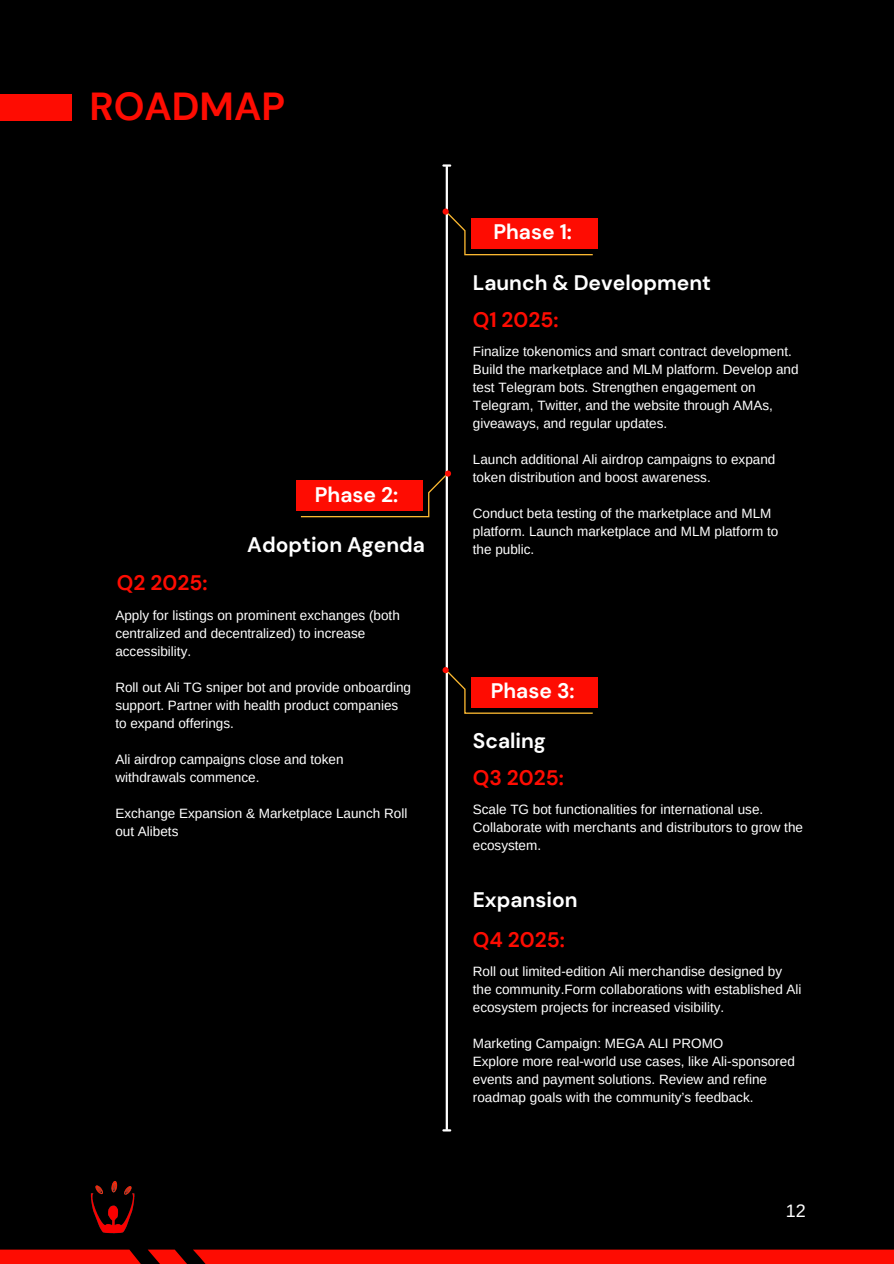
<style>
.page{position:relative;width:894px;height:1264px;background:#fff}
.page>*{position:absolute;margin:0;border:0;box-sizing:border-box;transform-origin:0 0}
.t1{font:700 39px "DM Sans";color:#fe0c02}
.t2{font:700 21px "DM Sans";color:#fff}
.t3{font:700 21px "DM Sans";color:#fe0c02}
.t4{font:18px "Arimo";color:#fff}
.t5{font:13.5px/18px "Arimo";color:#fff}
</style>
<div class="page">
<div style="left:0;top:0;width:893px;height:1263px;background:#000"></div>
<hr style="left:445px;top:166px;width:3px;height:963px;background:#fff">
<svg style="left:443px;top:164px;width:7px;height:3px"></svg>
<svg style="left:443px;top:1129px;width:7px;height:2px"></svg>
<svg style="left:442px;top:208px;width:151px;height:48px"></svg>
<div style="left:470px;top:218px;width:127px;height:31px;background:#fe0c02"></div>
<svg style="left:442px;top:667px;width:152px;height:47px"></svg>
<div style="left:470px;top:677px;width:127px;height:30px;background:#fe0c02"></div>
<svg style="left:300px;top:470px;width:151px;height:48px"></svg>
<div style="left:296px;top:480px;width:127px;height:31px;background:#fe0c02"></div>
<svg style="left:0;top:1249px;width:893px;height:14px;background:#e80a01"></svg>
<img style="left:90px;top:1181px;width:45px;height:52px">
<div style="left:0;top:94px;width:71px;height:26px;background:#fe0c02"></div>
<h1 class="t1" style="left:89px;top:81px;width:197px">ROADMAP</h1>
<p class="t2" style="left:315px;top:481px;width:85px">Phase 2:</p>
<p class="t2" style="left:247px;top:531px;width:179px">Adoption Agenda</p>
<h3 class="t3" style="left:117px;top:569px;width:92px">Q2 2025:</h3>
<h3 class="t5" style="left:115px;top:606px;width:286px">Apply for listings on prominent exchanges (both centralized and decentralized) to increase accessibility.</h3>
<h2 class="t5" style="left:115px;top:678px;width:297px">Roll out Ali TG sniper bot and provide onboarding support. Partner with health product companies to expand offerings.</h2>
<p class="t5" style="left:115px;top:750px;width:230px">Ali airdrop campaigns close and token withdrawals commence.</p>
<p class="t5" style="left:115px;top:804px;width:293px">Exchange Expansion &amp; Marketplace Launch Roll out Alibets</p>
<p class="t2" style="left:493px;top:218px;width:80px">Phase 1:</p>
<h3 class="t2" style="left:472px;top:269px;width:240px">Launch &amp; Development</h3>
<p class="t3" style="left:472px;top:306px;width:87px">Q1 2025:</p>
<h2 class="t5" style="left:472px;top:342px;width:320px">Finalize tokenomics and smart contract development.</h2>
<p class="t5" style="left:472px;top:360px;width:327px">Build the marketplace and MLM platform. Develop and test Telegram bots. Strengthen engagement on Telegram, Twitter, and the website through AMAs, giveaways, and regular updates.</p>
<p class="t5" style="left:472px;top:450px;width:304px">Launch additional Ali airdrop campaigns to expand token distribution and boost awareness.</p>
<p class="t5" style="left:472px;top:504px;width:307px">Conduct beta testing of the marketplace and MLM platform. Launch marketplace and MLM platform to the public.</p>
<p class="t2" style="left:490px;top:677px;width:85px">Phase 3:</p>
<h3 class="t2" style="left:472px;top:727px;width:74px">Scaling</h3>
<p class="t3" style="left:472px;top:764px;width:93px">Q3 2025:</p>
<p class="t5" style="left:472px;top:800px;width:292px">Scale TG bot functionalities for international use.</p>
<p class="t5" style="left:472px;top:818px;width:331px">Collaborate with merchants and distributors to grow the ecosystem.</p>
<h3 class="t2" style="left:472px;top:885px;width:106px">Expansion</h3>
<p class="t3" style="left:472px;top:925px;width:93px">Q4 2025:</p>
<h3 class="t5" style="left:472px;top:961px;width:330px">Roll out limited-edition Ali merchandise designed by the community.Form collaborations with established Ali ecosystem projects for increased visibility.</h3>
<h3 class="t5" style="left:472px;top:1033px;width:252px">Marketing Campaign: MEGA ALI PROMO</h3>
<h2 class="t5" style="left:472px;top:1051px;width:323px">Explore more real-world use cases, like Ali-sponsored events and payment solutions. Review and refine roadmap goals with the community’s feedback.</h2>
<h2 class="t4" style="left:785px;top:1201px;width:22px">12</h2>
</div>
